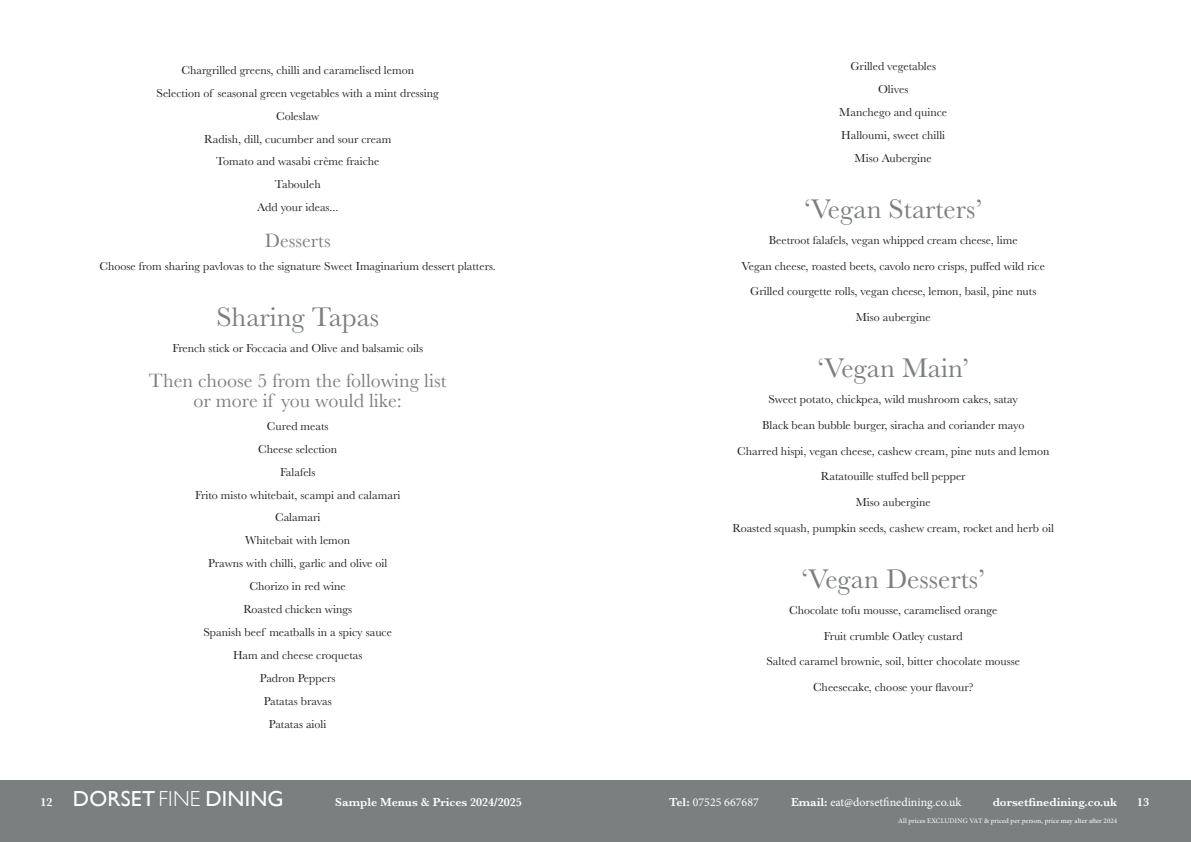
<style>
.page{position:relative;width:1191px;height:842px;background:#fff}
.page>*{position:absolute;margin:0;border:0;box-sizing:border-box;transform-origin:0 0}
.t1{font:28px "Baskerville";color:#7c7f80}
.t2{font:21.7px "Gill Sans";letter-spacing:.01em;color:#fff}
.t3{font:20px/20px "Baskerville";color:#7c7f80;text-align:center}
.t4{font:12px "Baskerville";color:#231f20}
.t5{font:600 12px "Baskerville";color:#fff}
.t6{font:12px "Minion Pro";color:#fff}
.t7{font:7px "Minion Pro";letter-spacing:.01em;color:#fff}
.s1{font-weight:300}
.s2{font-family:"Baskerville";font-weight:600}
</style>
<div class="page">
<div style="left:0;top:780px;width:1191px;height:62px;background:#7c7f80"></div>
<p class="t4" style="left:181px;top:62px;width:234px">Chargrilled greens, chilli and caramelised lemon</p>
<p class="t4" style="left:157px;top:85px;width:284px">Selection of seasonal green vegetables with a mint dressing</p>
<p class="t4" style="left:276px;top:108px;width:45px">Coleslaw</p>
<p class="t4" style="left:204px;top:131px;width:189px">Radish, dill, cucumber and sour cream</p>
<p class="t4" style="left:216px;top:154px;width:165px">Tomato and wasabi crème fraiche</p>
<p class="t4" style="left:275px;top:177px;width:48px">Tabouleh</p>
<p class="t4" style="left:257px;top:200px;width:83px">Add your ideas...</p>
<p class="t3" style="left:265px;top:230px;width:67px">Desserts</p>
<p class="t4" style="left:99px;top:258px;width:398px">Choose from sharing pavlovas to the signature Sweet Imaginarium dessert platters.</p>
<p class="t1" style="left:216px;top:299px;width:164px">Sharing Tapas</p>
<p class="t4" style="left:172px;top:340px;width:252px">French stick or Foccacia and Olive and balsamic oils</p>
<p class="t3" style="left:149px;top:371px;width:299px">Then choose 5 from the following list or more if you would like:</p>
<p class="t4" style="left:267px;top:418px;width:63px">Cured meats</p>
<p class="t4" style="left:258px;top:441px;width:81px">Cheese selection</p>
<p class="t4" style="left:280px;top:464px;width:37px">Falafels</p>
<p class="t4" style="left:195px;top:487px;width:207px">Frito misto whitebait, scampi and calamari</p>
<p class="t4" style="left:275px;top:510px;width:47px">Calamari</p>
<p class="t4" style="left:245px;top:533px;width:107px">Whitebait with lemon</p>
<p class="t4" style="left:208px;top:556px;width:181px">Prawns with chilli, garlic and olive oil</p>
<p class="t4" style="left:250px;top:579px;width:98px">Chorizo in red wine</p>
<p class="t4" style="left:243px;top:601px;width:110px">Roasted chicken wings</p>
<p class="t4" style="left:203px;top:624px;width:190px">Spanish beef meatballs in a spicy sauce</p>
<p class="t4" style="left:233px;top:647px;width:131px">Ham and cheese croquetas</p>
<p class="t4" style="left:260px;top:670px;width:77px">Padron Peppers</p>
<p class="t4" style="left:264px;top:693px;width:69px">Patatas bravas</p>
<p class="t4" style="left:269px;top:716px;width:59px">Patatas aioli</p>
<p class="t4" style="left:850px;top:59px;width:87px">Grilled vegetables</p>
<p class="t4" style="left:878px;top:82px;width:32px">Olives</p>
<p class="t4" style="left:839px;top:105px;width:109px">Manchego and quince</p>
<p class="t4" style="left:841px;top:127px;width:106px">Halloumi, sweet chilli</p>
<p class="t4" style="left:854px;top:150px;width:79px">Miso Aubergine</p>
<p class="t1" style="left:804px;top:191px;width:180px">‘Vegan Starters’</p>
<p class="t4" style="left:769px;top:232px;width:250px">Beetroot falafels, vegan whipped cream cheese, lime</p>
<p class="t4" style="left:741px;top:258px;width:305px">Vegan cheese, roasted beets, cavolo nero crisps, puffed wild rice</p>
<p class="t4" style="left:750px;top:284px;width:288px">Grilled courgette rolls, vegan cheese, lemon, basil, pine nuts</p>
<p class="t4" style="left:855px;top:310px;width:77px">Miso aubergine</p>
<p class="t1" style="left:817px;top:351px;width:153px">‘Vegan Main’</p>
<p class="t4" style="left:768px;top:392px;width:251px">Sweet potato, chickpea, wild mushroom cakes, satay</p>
<p class="t4" style="left:762px;top:417px;width:264px">Black bean bubble burger, siracha and coriander mayo</p>
<p class="t4" style="left:737px;top:443px;width:314px">Charred hispi, vegan cheese, cashew cream, pine nuts and lemon</p>
<p class="t4" style="left:821px;top:469px;width:146px">Ratatouille stuffed bell pepper</p>
<p class="t4" style="left:855px;top:495px;width:77px">Miso aubergine</p>
<p class="t4" style="left:732px;top:520px;width:323px">Roasted squash, pumpkin seeds, cashew cream, rocket and herb oil</p>
<p class="t1" style="left:801px;top:561px;width:185px">‘Vegan Desserts’</p>
<p class="t4" style="left:789px;top:602px;width:210px">Chocolate tofu mousse, caramelised orange</p>
<p class="t4" style="left:823px;top:628px;width:141px">Fruit crumble Oatley custard</p>
<p class="t4" style="left:766px;top:654px;width:255px">Salted caramel brownie, soil, bitter chocolate mousse</p>
<p class="t4" style="left:813px;top:680px;width:162px">Cheesecake, choose your flavour?</p>
<h2 class="t2" style="left:73px;top:786px;width:212px">DORSET <span class="s1">FINE</span> DINING</h2>
<p class="t5" style="left:41px;top:794px;width:13px">12</p>
<p class="t5" style="left:335px;top:794px;width:188px">Sample Menus &amp; Prices 2024/2025</p>
<p class="t6" style="left:669px;top:794px;width:91px"><span class="s2">Tel:</span> 07525 667687</p>
<p class="t6" style="left:791px;top:794px;width:172px"><span class="s2">Email:</span> eat@dorsetfinedining.co.uk</p>
<p class="t5" style="left:992px;top:794px;width:126px">dorsetfinedining.co.uk</p>
<p class="t5" style="left:1137px;top:794px;width:13px">13</p>
<p class="t7" style="left:898px;top:816px;width:220px">All prices EXCLUDING VAT &amp; priced per person, price may alter after 2024</p>
</div>
